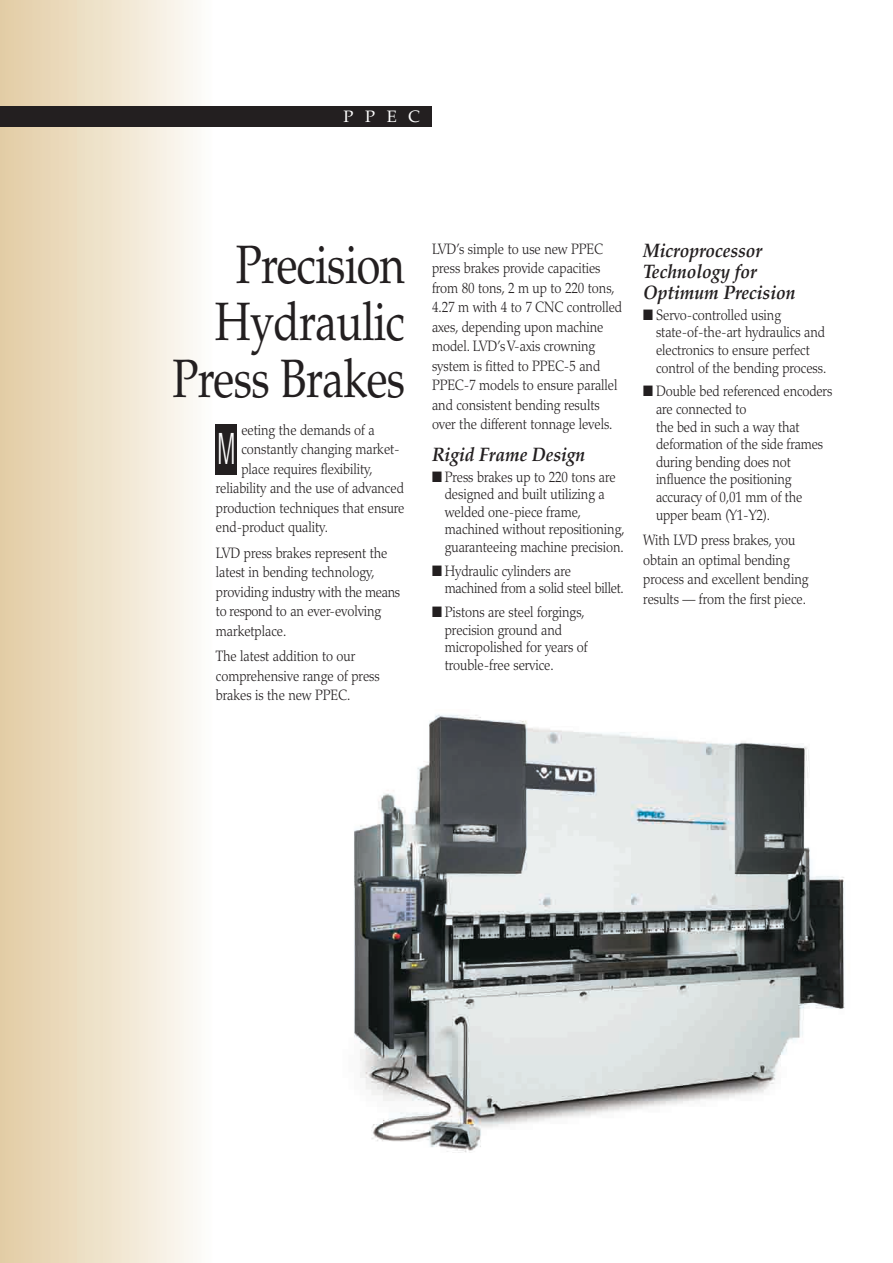
<style>
.page{position:relative;width:893px;height:1263px;background:#fff}
.page>*{position:absolute;margin:0;border:0;box-sizing:border-box;transform-origin:0 0}
.t1{font:54px/57px "Palatino";letter-spacing:-.015em;color:#231f20;text-align:right;scale:.8 1}
.t2{font:300 condensed 43.5px "Helvetica Neue";color:#fff;scale:.6 1}
.t3{font:italic 700 19.5px/21px "Palatino";letter-spacing:-.005em;color:#231f20;scale:.9 1}
.t4{font:16.5px "Palatino";color:#fff}
.t5{font:300 15px/19.5px "Palatino";letter-spacing:-.005em;color:#231f20;scale:.87 1}
</style>
<div class="page">
<img style="left:354px;top:714px;width:491px;height:439px">
<div style="left:0;top:0;width:212px;height:1263px;background:linear-gradient(to right,#e2cca2,#fdfcfa)"></div>
<div style="left:0;top:106px;width:432px;height:21px;background:#231f20"></div>
<div style="left:216px;top:424px;width:21px;height:51px;background:#231f20"></div>
<p class="t4" style="left:343px;top:110px;width:78px">PPEC</p>
<h1 class="t1" style="left:172px;top:242px;width:292px">Precision<br>Hydraulic<br>Press Brakes</h1>
<h2 class="t2" style="left:217px;top:433px;width:31px">M</h2>
<p class="t5" style="left:241px;top:422px;width:155px">eeting the demands of a</p>
<p class="t5" style="left:241px;top:441px;width:183px">constantly changing market-</p>
<p class="t5" style="left:241px;top:461px;width:152px">place requires flexibility,</p>
<p class="t5" style="left:216px;top:480px;width:218px">reliability and the use of advanced</p>
<p class="t5" style="left:216px;top:500px;width:218px">production techniques that ensure</p>
<p class="t5" style="left:216px;top:519px;width:130px">end-product quality.</p>
<p class="t5" style="left:216px;top:545px;width:213px">LVD press brakes represent the latest in bending technology, providing industry with the means to respond to an ever-evolving marketplace.</p>
<p class="t5" style="left:216px;top:648px;width:190px">The latest addition to our comprehensive range of press brakes is the new PPEC.</p>
<p class="t5" style="left:432px;top:241px;width:220px">LVD’s simple to use new PPEC press brakes provide capacities from 80 tons, 2 m up to 220 tons,<br>4.27 m with 4 to 7 CNC controlled axes, depending upon machine model. LVD’s V-axis crowning system is fitted to PPEC-5 and<br>PPEC-7 models to ensure parallel and consistent bending results over the different tonnage levels.</p>
<h3 class="t3" style="left:432px;top:446px;width:172px">Rigid Frame Design</h3>
<p class="t5" style="left:445px;top:469px;width:208px;line-height:17.7px;text-indent:-13px">■ Press brakes up to 220 tons are designed and built utilizing a welded one-piece frame, machined without repositioning, guaranteeing machine precision.</p>
<p class="t5" style="left:445px;top:563px;width:207px;line-height:17.7px;text-indent:-13px">■ Hydraulic cylinders are machined from a solid steel billet.</p>
<p class="t5" style="left:445px;top:605px;width:166px;line-height:17.7px;text-indent:-13px">■ Pistons are steel forgings, precision ground and micropolished for years of trouble-free service.</p>
<h3 class="t3" style="left:643px;top:242px;width:171px">Microprocessor<br>Technology for<br>Optimum Precision</h3>
<p class="t5" style="left:656px;top:308px;width:197px;line-height:17.7px;text-indent:-13px">■ Servo-controlled using state-of-the-art hydraulics and electronics to ensure perfect control of the bending process.</p>
<p class="t5" style="left:656px;top:384px;width:204px;line-height:17.7px;text-indent:-13px">■ Double bed referenced encoders are connected to<br>the bed in such a way that deformation of the side frames during bending does not influence the positioning accuracy of 0,01 mm of the upper beam (Y1-Y2).</p>
<p class="t5" style="left:643px;top:532px;width:191px">With LVD press brakes, you obtain an optimal bending process and excellent bending results — from the first piece.</p>
</div>
